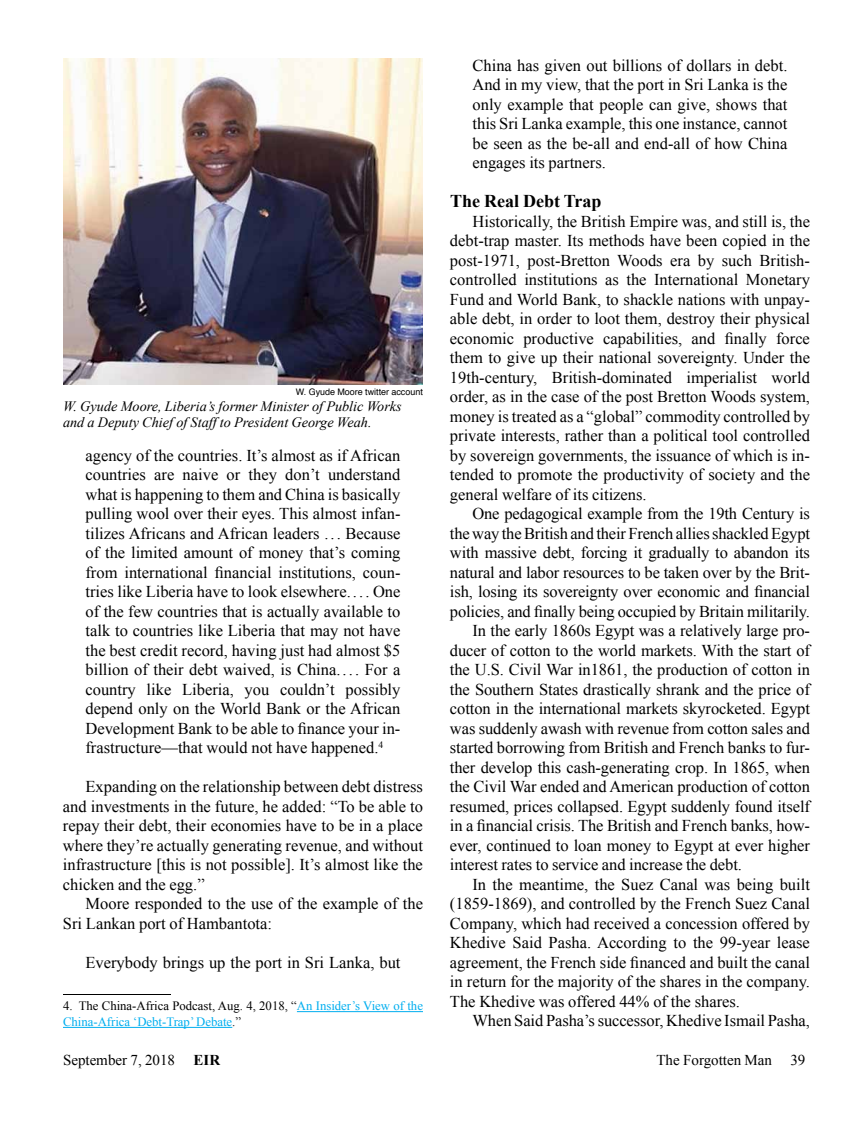
<style>
.page{position:relative;width:864px;height:1134px;background:#fff}
.page>*{position:absolute;margin:0;border:0;box-sizing:border-box;transform-origin:0 0}
.t1{font:700 18px "Times New Roman";color:#000}
.t2{font:16.5px/19.5px "Times New Roman";letter-spacing:-.005em;color:#000;text-align:justify}
.t3{font:15px "Times New Roman";color:#000}
.t4{font:italic 14.25px/15.8px "Times New Roman";color:#000}
.t5{font:12.75px/15.8px "Times New Roman";color:#00aeef}
.t6{font:9px "Helvetica";color:#000}
.s1{color:#000}
.s2{font-weight:700}
</style>
<div class="page">
<hr style="left:63px;top:994px;width:108px;height:1px;background:#000">
<hr style="left:297px;top:1011px;width:126px;height:1px;background:#00aeef">
<hr style="left:63px;top:1027px;width:169px;height:1px;background:#00aeef">
<img style="left:63px;top:58px;width:360px;height:327px">
<p class="t6" style="left:296px;top:385px;width:129px">W. Gyude Moore twitter account</p>
<p class="t4" style="left:63px;top:398px;width:340px">W. Gyude Moore, Liberia’s former Minister of Public Works and a Deputy Chief of Staff to President George Weah.</p>
<p class="t2" style="left:86px;top:445px;width:317px">agency of the countries. It’s almost as if African countries are naive or they don’t understand what is happening to them and China is basically pulling wool over their eyes. This almost infan&shy;tilizes Africans and African leaders ... Because of the limited amount of money that’s coming from international financial institutions, coun&shy;tries like Liberia have to look elsewhere. ... One of the few countries that is actually available to talk to countries like Liberia that may not have the best credit record, having just had almost $5 billion of their debt waived, is China.. . . For a country like Liberia, you couldn’t possibly depend only on the World Bank or the African Development Bank to be able to finance your in&shy;frastructure—that would not have happened.<sup>4</sup><sup>4</sup></p>
<p class="t2" style="left:63px;top:776px;width:362px;text-indent:23px">Expanding on the relationship between debt distress and investments in the future, he added: “To be able to repay their debt, their economies have to be in a place where they’re actually generating revenue, and without infrastructure [this is not possible]. It’s almost like the chicken and the egg.”</p>
<p class="t2" style="left:63px;top:893px;width:362px;text-indent:23px">Moore responded to the use of the example of the<br>Sri Lankan port of Hambantota:</p>
<p class="t2" style="left:86px;top:952px;width:317px">Everybody brings up the port in Sri Lanka, but</p>
<p class="t5" style="left:63px;top:998px;width:362px"><span class="s1">4. The China-Africa Podcast, Aug. 4, 2018, “</span>An Insider’s View of the<br>China-Africa ‘Debt-Trap’ Debate<span class="s1">.”</span></p>
<p class="t2" style="left:472px;top:55px;width:317px">China has given out billions of dollars in debt.<br>And in my view, that the port in Sri Lanka is the only example that people can give, shows that this Sri Lanka example, this one instance, cannot be seen as the be-all and end-all of how China engages its partners.</p>
<p class="t1" style="left:450px;top:189px;width:153px">The Real Debt Trap</p>
<p class="t2" style="left:450px;top:211px;width:362px;text-indent:23px">Historically, the British Empire was, and still is, the debt-trap master. Its methods have been copied in the post-1971, post-Bretton Woods era by such British&shy;controlled institutions as the International Monetary Fund and World Bank, to shackle nations with unpay&shy;able debt, in order to loot them, destroy their physical economic productive capabilities, and finally force them to give up their national sovereignty. Under the 19th-century, British-dominated imperialist world order, as in the case of the post Bretton Woods system, money is treated as a “global” commodity controlled by private interests, rather than a political tool controlled by sovereign governments, the issuance of which is in&shy;tended to promote the productivity of society and the general welfare of its citizens.</p>
<p class="t2" style="left:472px;top:504px;width:339px">One pedagogical example from the 19th Century is</p>
<p class="t2" style="left:450px;top:523px;width:362px">the way the British and their French allies shackled Egypt</p>
<p class="t2" style="left:450px;top:543px;width:362px">with massive debt, forcing it gradually to abandon its</p>
<p class="t2" style="left:450px;top:562px;width:361px">natural and labor resources to be taken over by the Brit-</p>
<p class="t2" style="left:450px;top:582px;width:362px">ish, losing its sovereignty over economic and financial</p>
<p class="t2" style="left:450px;top:601px;width:362px">policies, and finally being occupied by Britain militarily.</p>
<p class="t2" style="left:472px;top:621px;width:339px">In the early 1860s Egypt was a relatively large pro-</p>
<p class="t2" style="left:450px;top:640px;width:362px">ducer of cotton to the world markets. With the start of</p>
<p class="t2" style="left:450px;top:660px;width:362px">the U.S. Civil War in1861, the production of cotton in</p>
<p class="t2" style="left:450px;top:679px;width:361px">the Southern States drastically shrank and the price of</p>
<p class="t2" style="left:450px;top:699px;width:362px">cotton in the international markets skyrocketed. Egypt</p>
<p class="t2" style="left:450px;top:718px;width:362px">was suddenly awash with revenue from cotton sales and</p>
<p class="t2" style="left:450px;top:738px;width:361px">started borrowing from British and French banks to fur-</p>
<p class="t2" style="left:450px;top:757px;width:362px">ther develop this cash-generating crop. In 1865, when</p>
<p class="t2" style="left:450px;top:777px;width:362px">the Civil War ended and American production of cotton</p>
<p class="t2" style="left:450px;top:796px;width:362px">resumed, prices collapsed. Egypt suddenly found itself</p>
<p class="t2" style="left:450px;top:816px;width:362px">in a financial crisis. The British and French banks, how-</p>
<p class="t2" style="left:450px;top:835px;width:362px">ever, continued to loan money to Egypt at ever higher</p>
<p class="t2" style="left:450px;top:855px;width:293px">interest rates to service and increase the debt.</p>
<p class="t2" style="left:472px;top:874px;width:339px">In the meantime, the Suez Canal was being built</p>
<p class="t2" style="left:450px;top:894px;width:362px">(1859-1869), and controlled by the French Suez Canal</p>
<p class="t2" style="left:450px;top:913px;width:362px">Company, which had received a concession offered by</p>
<p class="t2" style="left:450px;top:933px;width:361px">Khedive Said Pasha. According to the 99-year lease</p>
<p class="t2" style="left:450px;top:952px;width:361px">agreement, the French side financed and built the canal</p>
<p class="t2" style="left:450px;top:972px;width:361px">in return for the majority of the shares in the company.</p>
<p class="t2" style="left:450px;top:991px;width:292px">The Khedive was offered 44% of the shares.</p>
<p class="t2" style="left:472px;top:1011px;width:339px">When Said Pasha’s successor, Khedive Ismail Pasha,</p>
<p class="t3" style="left:63px;top:1050px;width:159px">September 7, 2018 <span class="s2">EIR</span></p>
<p class="t3" style="left:656px;top:1050px;width:150px">The Forgotten Man 39</p>
</div>
